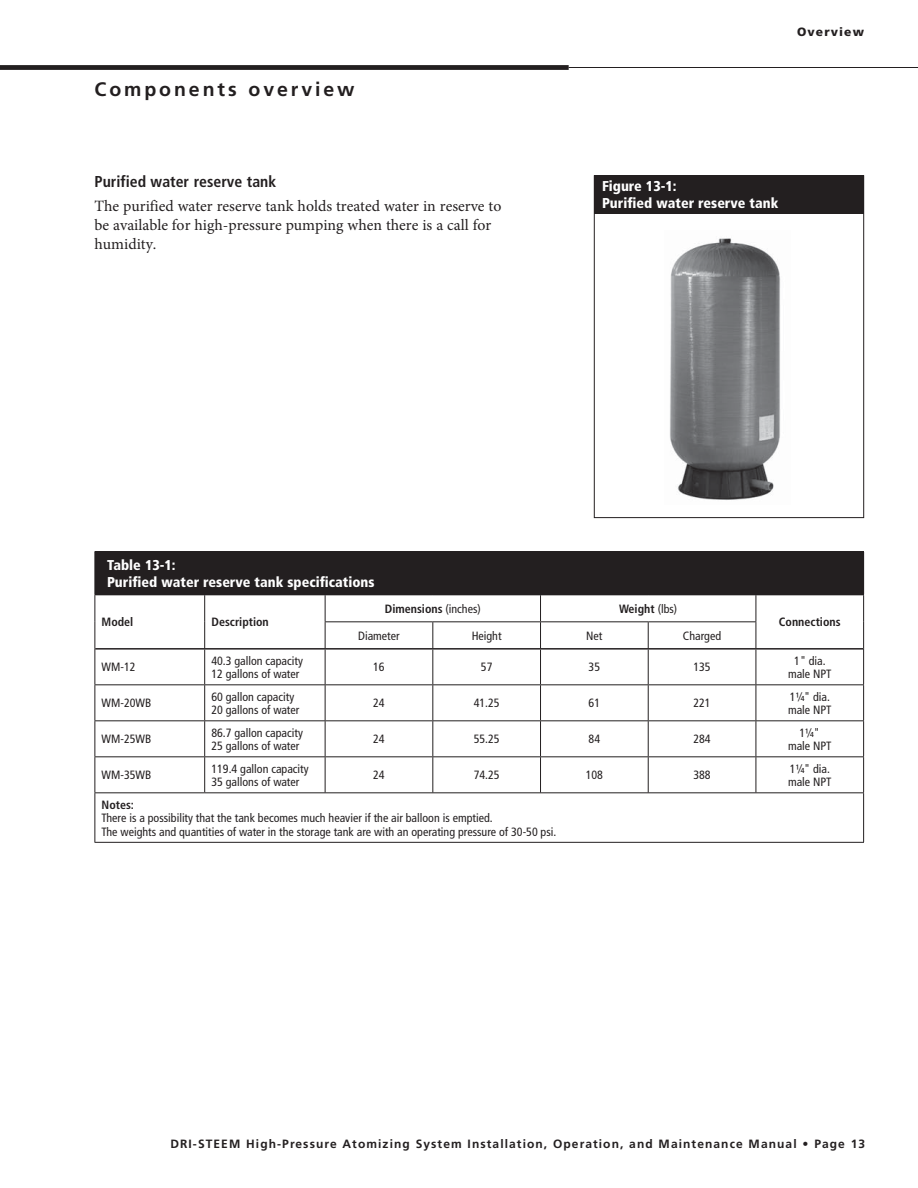
<style>
.page{position:relative;width:918px;height:1188px;background:#fff}
.page>*{position:absolute;margin:0;border:0;box-sizing:border-box;transform-origin:0 0}
.t1{font:700 19.5px "Frutiger LT Std";letter-spacing:.15em;color:#231f20}
.t2{font:15.75px/18.8px "Minion Pro";color:#231f20}
.t3{font:700 condensed 15.75px "Frutiger LT Std";color:#231f20}
.t4{font:900 condensed 14.25px/17.2px "Frutiger LT Std";color:#fff}
.t5{font:condensed 12px/13.5px "Frutiger LT Std";color:#231f20}
.t6{font:700 12px "Frutiger LT Std";letter-spacing:.09em;color:#231f20}
.t7{font:700 condensed 12px "Frutiger LT Std";color:#231f20}
.t8{font:900 12px "Frutiger LT Std";letter-spacing:.09em;color:#231f20}
.s1{font-weight:400}
</style>
<div class="page">
<hr style="left:569px;top:67px;width:349px;height:1px;background:#231f20">
<div style="left:0;top:65px;width:569px;height:5px;background:#231f20"></div>
<div style="left:95px;top:552px;width:769px;height:43px;background:#231f20"></div>
<hr style="left:94px;top:551px;width:111px;height:1px;background:#231f20">
<hr style="left:94px;top:552px;width:1px;height:42px;background:#231f20">
<hr style="left:205px;top:551px;width:659px;height:1px;background:#231f20">
<hr style="left:94px;top:594px;width:111px;height:1px;background:#231f20">
<svg style="left:94px;top:595px;width:1px;height:54px"></svg>
<svg style="left:204px;top:595px;width:1px;height:53px"></svg>
<hr style="left:325px;top:621px;width:108px;height:1px;background:#231f20">
<svg style="left:325px;top:595px;width:1px;height:53px"></svg>
<hr style="left:433px;top:621px;width:108px;height:1px;background:#231f20">
<svg style="left:432px;top:622px;width:1px;height:26px"></svg>
<hr style="left:541px;top:621px;width:107px;height:1px;background:#231f20">
<svg style="left:540px;top:595px;width:1px;height:53px"></svg>
<hr style="left:648px;top:621px;width:108px;height:1px;background:#231f20">
<svg style="left:648px;top:622px;width:1px;height:26px"></svg>
<svg style="left:756px;top:595px;width:1px;height:53px"></svg>
<svg style="left:863px;top:595px;width:1px;height:54px"></svg>
<hr style="left:94px;top:649px;width:1px;height:35px;background:#231f20">
<hr style="left:204px;top:650px;width:1px;height:34px;background:#231f20">
<hr style="left:325px;top:650px;width:1px;height:34px;background:#231f20">
<hr style="left:432px;top:650px;width:1px;height:34px;background:#231f20">
<hr style="left:540px;top:650px;width:1px;height:34px;background:#231f20">
<hr style="left:648px;top:650px;width:1px;height:34px;background:#231f20">
<hr style="left:756px;top:650px;width:1px;height:34px;background:#231f20">
<hr style="left:863px;top:649px;width:1px;height:35px;background:#231f20">
<hr style="left:94px;top:684px;width:111px;height:1px;background:#231f20">
<hr style="left:94px;top:685px;width:1px;height:35px;background:#231f20">
<hr style="left:205px;top:684px;width:120px;height:1px;background:#231f20">
<hr style="left:204px;top:685px;width:1px;height:35px;background:#231f20">
<hr style="left:325px;top:684px;width:108px;height:1px;background:#231f20">
<hr style="left:325px;top:685px;width:1px;height:35px;background:#231f20">
<hr style="left:433px;top:684px;width:108px;height:1px;background:#231f20">
<hr style="left:432px;top:685px;width:1px;height:35px;background:#231f20">
<hr style="left:541px;top:684px;width:107px;height:1px;background:#231f20">
<hr style="left:540px;top:685px;width:1px;height:35px;background:#231f20">
<hr style="left:648px;top:684px;width:108px;height:1px;background:#231f20">
<hr style="left:648px;top:685px;width:1px;height:35px;background:#231f20">
<hr style="left:756px;top:684px;width:108px;height:1px;background:#231f20">
<hr style="left:756px;top:685px;width:1px;height:35px;background:#231f20">
<hr style="left:863px;top:685px;width:1px;height:35px;background:#231f20">
<hr style="left:94px;top:720px;width:111px;height:1px;background:#231f20">
<hr style="left:94px;top:721px;width:1px;height:35px;background:#231f20">
<hr style="left:205px;top:720px;width:120px;height:1px;background:#231f20">
<hr style="left:204px;top:721px;width:1px;height:35px;background:#231f20">
<hr style="left:325px;top:720px;width:108px;height:1px;background:#231f20">
<hr style="left:325px;top:721px;width:1px;height:35px;background:#231f20">
<hr style="left:433px;top:720px;width:108px;height:1px;background:#231f20">
<hr style="left:432px;top:721px;width:1px;height:35px;background:#231f20">
<hr style="left:541px;top:720px;width:107px;height:1px;background:#231f20">
<hr style="left:540px;top:721px;width:1px;height:35px;background:#231f20">
<hr style="left:648px;top:720px;width:108px;height:1px;background:#231f20">
<hr style="left:648px;top:721px;width:1px;height:35px;background:#231f20">
<hr style="left:756px;top:720px;width:108px;height:1px;background:#231f20">
<hr style="left:756px;top:721px;width:1px;height:35px;background:#231f20">
<hr style="left:863px;top:721px;width:1px;height:35px;background:#231f20">
<hr style="left:94px;top:756px;width:111px;height:1px;background:#231f20">
<hr style="left:94px;top:757px;width:1px;height:35px;background:#231f20">
<hr style="left:205px;top:756px;width:120px;height:1px;background:#231f20">
<hr style="left:204px;top:757px;width:1px;height:35px;background:#231f20">
<hr style="left:325px;top:756px;width:108px;height:1px;background:#231f20">
<hr style="left:325px;top:757px;width:1px;height:35px;background:#231f20">
<hr style="left:433px;top:756px;width:108px;height:1px;background:#231f20">
<hr style="left:432px;top:757px;width:1px;height:35px;background:#231f20">
<hr style="left:541px;top:756px;width:107px;height:1px;background:#231f20">
<hr style="left:540px;top:757px;width:1px;height:35px;background:#231f20">
<hr style="left:648px;top:756px;width:108px;height:1px;background:#231f20">
<hr style="left:648px;top:757px;width:1px;height:35px;background:#231f20">
<hr style="left:756px;top:756px;width:108px;height:1px;background:#231f20">
<hr style="left:756px;top:757px;width:1px;height:35px;background:#231f20">
<hr style="left:863px;top:757px;width:1px;height:35px;background:#231f20">
<hr style="left:94px;top:792px;width:111px;height:1px;background:#231f20">
<hr style="left:94px;top:793px;width:1px;height:49px;background:#231f20">
<hr style="left:205px;top:792px;width:659px;height:1px;background:#231f20">
<hr style="left:863px;top:793px;width:1px;height:49px;background:#231f20">
<hr style="left:94px;top:842px;width:770px;height:1px;background:#231f20">
<hr style="left:95px;top:648px;width:768px;height:2px;background:#231f20">
<div style="left:594px;top:176px;width:270px;height:38px;background:#231f20"></div>
<div style="left:594px;top:176px;width:270px;height:342px;border:1px solid #231f20"></div>
<img style="left:670px;top:238px;width:111px;height:262px">
<h1 class="t1" style="left:94px;top:80px;width:262px">Components overview</h1>
<h2 class="t3" style="left:94px;top:175px;width:183px">Purified water reserve tank</h2>
<h2 class="t2" style="left:94px;top:198px;width:408px">The purified water reserve tank holds treated water in reserve to be available for high-pressure pumping when there is a call for humidity.</h2>
<p class="t8" style="left:797px;top:27px;width:68px">Overview</p>
<p class="t4" style="left:602px;top:178px;width:178px">Figure 13-1:<br>Purified water reserve tank</p>
<p class="t4" style="left:107px;top:557px;width:269px">Table 13-1:<br>Purified water reserve tank specifications</p>
<p class="t7" style="left:102px;top:617px;width:33px">Model</p>
<p class="t7" style="left:211px;top:617px;width:59px">Description</p>
<p class="t7" style="left:385px;top:604px;width:98px">Dimensions <span class="s1">(inches)</span></p>
<p class="t7" style="left:619px;top:604px;width:60px">Weight <span class="s1">(lbs)</span></p>
<p class="t5" style="left:358px;top:629px;width:43px">Diameter</p>
<p class="t5" style="left:472px;top:629px;width:31px">Height</p>
<p class="t5" style="left:586px;top:629px;width:18px">Net</p>
<p class="t5" style="left:683px;top:629px;width:40px">Charged</p>
<p class="t7" style="left:779px;top:617px;width:63px">Connections</p>
<p class="t5" style="left:102px;top:661px;width:35px">WM-12</p>
<p class="t5" style="left:211px;top:654px;width:93px">40.3 gallon capacity<br>12 gallons of water</p>
<p class="t5" style="left:373px;top:661px;width:13px">16</p>
<p class="t5" style="left:481px;top:661px;width:13px">57</p>
<p class="t5" style="left:589px;top:661px;width:13px">35</p>
<p class="t5" style="left:693px;top:661px;width:19px">135</p>
<p class="t5" style="left:788px;top:654px;width:45px;text-align:center">1" dia. male NPT</p>
<p class="t5" style="left:102px;top:697px;width:51px">WM-20WB</p>
<p class="t5" style="left:211px;top:690px;width:89px">60 gallon capacity<br>20 gallons of water</p>
<p class="t5" style="left:373px;top:697px;width:13px">24</p>
<p class="t5" style="left:474px;top:697px;width:27px">41.25</p>
<p class="t5" style="left:589px;top:697px;width:13px">61</p>
<p class="t5" style="left:693px;top:697px;width:19px">221</p>
<p class="t5" style="left:788px;top:690px;width:45px">1¼" dia. male NPT</p>
<p class="t5" style="left:102px;top:733px;width:51px">WM-25WB</p>
<p class="t5" style="left:211px;top:726px;width:93px">86.7 gallon capacity<br>25 gallons of water</p>
<p class="t5" style="left:373px;top:733px;width:13px">24</p>
<p class="t5" style="left:474px;top:733px;width:27px">55.25</p>
<p class="t5" style="left:589px;top:733px;width:13px">84</p>
<p class="t5" style="left:693px;top:733px;width:19px">284</p>
<p class="t5" style="left:788px;top:726px;width:45px;text-align:center">1¼" male NPT</p>
<p class="t5" style="left:102px;top:769px;width:51px">WM-35WB</p>
<p class="t5" style="left:211px;top:762px;width:99px">119.4 gallon capacity<br>35 gallons of water</p>
<p class="t5" style="left:373px;top:769px;width:13px">24</p>
<p class="t5" style="left:474px;top:769px;width:27px">74.25</p>
<p class="t5" style="left:586px;top:769px;width:19px">108</p>
<p class="t5" style="left:693px;top:769px;width:19px">388</p>
<p class="t5" style="left:788px;top:762px;width:45px">1¼" dia. male NPT</p>
<p class="t7" style="left:102px;top:799px;width:34px">Notes:</p>
<p class="t5" style="left:102px;top:812px;width:456px">There is a possibility that the tank becomes much heavier if the air balloon is emptied.<br>The weights and quantities of water in the storage tank are with an operating pressure of 30-50 psi.</p>
<p class="t6" style="left:170px;top:1139px;width:696px">DRI-STEEM High-Pressure Atomizing System Installation, Operation, and Maintenance Manual • Page 13</p>
</div>
